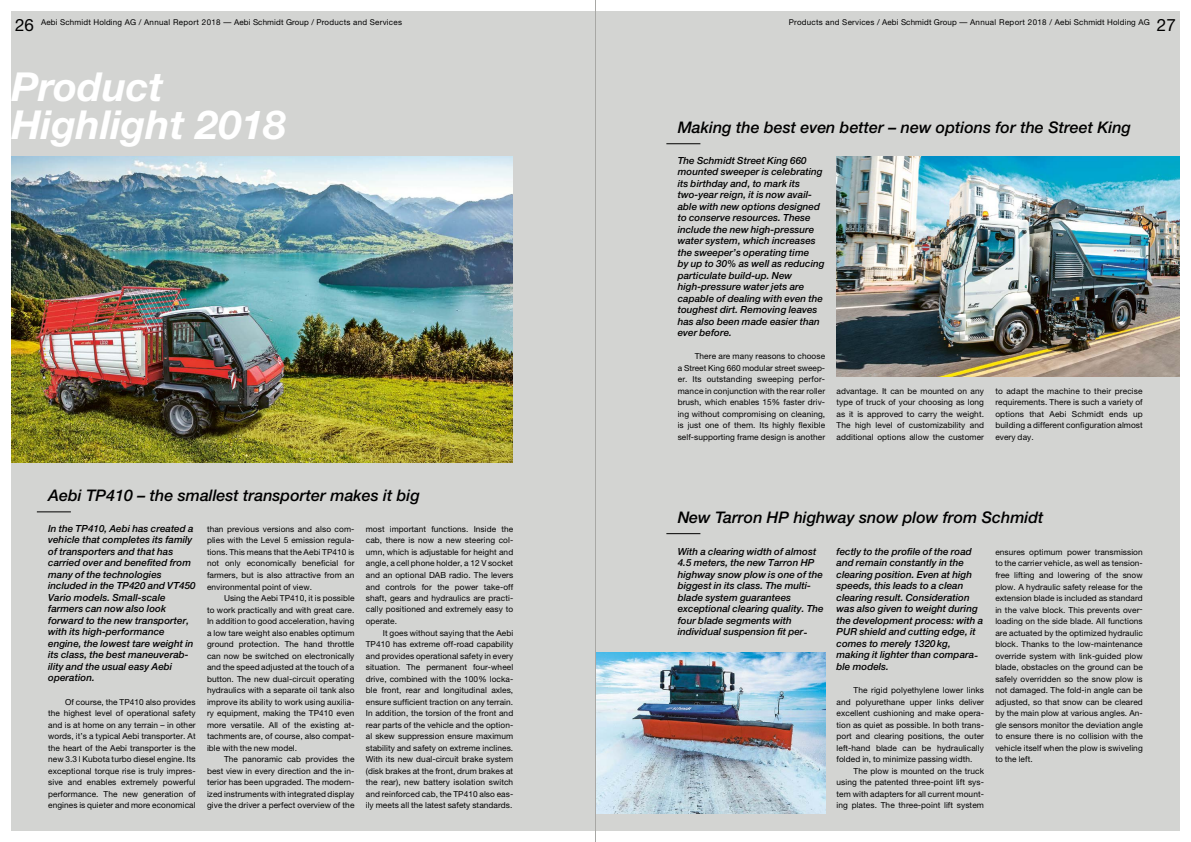
<style>
.page{position:relative;width:1191px;height:842px;background:#fff}
.page>*{position:absolute;margin:0;border:0;box-sizing:border-box;transform-origin:0 0}
.t1{font:italic 700 40px/38px "Helvetica Neue";color:#fff}
.t2{font:17px "Helvetica Neue";color:#000}
.t3{font:italic 500 16px "Helvetica Neue";color:#000}
.t4{font:italic 500 9.8px/11.5px "Helvetica Neue";letter-spacing:.005em;color:#000}
.t5{font:8.3px/11.5px "Helvetica Neue";letter-spacing:.01em;color:#000;text-align:justify}
.t6{font:8px "Helvetica Neue";letter-spacing:.02em;color:#000}
</style>
<div class="page">
<div style="left:11px;top:11px;width:1168px;height:820px;background:#d3d4d2"></div>
<img style="left:596px;top:652px;width:229px;height:162px">
<img style="left:836px;top:157px;width:343px;height:220px">
<img style="left:11px;top:157px;width:501px;height:306px">
<hr style="left:595px;top:0;width:1px;height:842px;background:#a8a8a5">
<hr style="left:37px;top:511px;width:34px;height:1px;background:#000">
<hr style="left:666px;top:143px;width:34px;height:1px;background:#000">
<hr style="left:666px;top:533px;width:34px;height:1px;background:#000">
<h2 class="t2" style="left:15px;top:15px;width:20px">26</h2>
<h2 class="t2" style="left:1157px;top:15px;width:20px">27</h2>
<p class="t6" style="left:41px;top:18px;width:362px">Aebi Schmidt Holding AG / Annual Report 2018 — Aebi Schmidt Group / Products and Services</p>
<p class="t6" style="left:789px;top:18px;width:362px">Products and Services / Aebi Schmidt Group — Annual Report 2018 / Aebi Schmidt Holding AG</p>
<h1 class="t1" style="left:11px;top:67px;width:276px">Product<br>Highlight 2018</h1>
<h3 class="t3" style="left:48px;top:486px;width:373px">Aebi TP410 – the smallest transporter makes it big</h3>
<p class="t4" style="left:48px;top:523px;width:149px">In the TP410, Aebi has created a vehicle that completes its family of transporters and that has carried over and benefited from many of the technologies included in the TP420 and VT450<br>Vario models. Small-scale farmers can now also look forward to the new transporter, with its high-performance engine, the lowest tare weight in its class, the best maneuverab&shy;ility and the usual easy Aebi operation.</p>
<p class="t5" style="left:48px;top:696px;width:149px;text-indent:17px">Of course, the TP410 also provides the highest level of operational safety and is at home on any terrain – in other words, it’s a typical Aebi transporter. At the heart of the Aebi transporter is the new 3.3 l Kubota turbo diesel engine. Its exceptional torque rise is truly impres&shy;sive and enables extremely powerful performance. The new generation of engines is quieter and more economical</p>
<p class="t5" style="left:207px;top:523px;width:149px">than previous versions and also com&shy;plies with the Level 5 emission regula&shy;tions. This means that the Aebi TP410 is not only economically beneficial for farmers, but is also attractive from an environmental point of view.</p>
<p class="t5" style="left:207px;top:592px;width:149px;text-indent:17px">Using the Aebi TP410, it is possible to work practically and with great care.<br>In addition to good acceleration, having a low tare weight also enables optimum ground protection. The hand throttle can now be switched on electronically and the speed adjusted at the touch of a button. The new dual-circuit operating hydraulics with a separate oil tank also improve its ability to work using auxilia&shy;ry equipment, making the TP410 even more versatile. All of the existing at&shy;tachments are, of course, also compat&shy;ible with the new model.</p>
<p class="t5" style="left:207px;top:753px;width:149px;text-indent:17px">The panoramic cab provides the best view in every direction and the in&shy;terior has been upgraded. The modern&shy;ized instruments with integrated display give the driver a perfect overview of the</p>
<p class="t5" style="left:366px;top:523px;width:149px">most important functions. Inside the cab, there is now a new steering col&shy;umn, which is adjustable for height and angle, a cell phone holder, a 12 V socket and an optional DAB radio. The levers and controls for the power take-off shaft, gears and hydraulics are practi&shy;cally positioned and extremely easy to operate.</p>
<p class="t5" style="left:366px;top:627px;width:149px;text-indent:17px">It goes without saying that the Aebi TP410 has extreme off-road capability and provides operational safety in every situation. The permanent four-wheel drive, combined with the 100% locka&shy;ble front, rear and longitudinal axles, ensure sufficient traction on any terrain.<br>In addition, the torsion of the front and rear parts of the vehicle and the option&shy;al skew suppression ensure maximum stability and safety on extreme inclines.<br>With its new dual-circuit brake system (disk brakes at the front, drum brakes at the rear), new battery isolation switch and reinforced cab, the TP410 also eas&shy;ily meets all the latest safety standards.</p>
<h3 class="t3" style="left:677px;top:118px;width:455px">Making the best even better – new options for the Street King</h3>
<p class="t4" style="left:677px;top:155px;width:148px">The Schmidt Street King 660 mounted sweeper is celebrating its birthday and, to mark its two-year reign, it is now avail&shy;able with new options designed to conserve resources. These include the new high-pressure water system, which increases the sweeper’s operating time<br>by up to 30% as well as reducing particulate build-up. New high-pressure water jets are capable of dealing with even the toughest dirt. Removing leaves has also been made easier than ever before.</p>
<p class="t5" style="left:677px;top:351px;width:149px;text-indent:17px">There are many reasons to choose a Street King 660 modular street sweep&shy;er. Its outstanding sweeping perfor&shy;mance in conjunction with the rear roller brush, which enables 15% faster driv&shy;ing without compromising on cleaning, is just one of them. Its highly flexible self-supporting frame design is another</p>
<p class="t5" style="left:836px;top:385px;width:149px">advantage. It can be mounted on any type of truck of your choosing as long as it is approved to carry the weight.<br>The high level of customizability and additional options allow the customer</p>
<p class="t5" style="left:995px;top:385px;width:149px">to adapt the machine to their precise requirements. There is such a variety of options that Aebi Schmidt ends up building a different configuration almost every day.</p>
<h3 class="t3" style="left:677px;top:508px;width:367px">New Tarron HP highway snow plow from Schmidt</h3>
<p class="t4" style="left:677px;top:546px;width:147px">With a clearing width of almost<br>4.5 meters, the new Tarron HP highway snow plow is one of the biggest in its class. The multi&shy;blade system guarantees exceptional clearing quality. The four blade segments with individual suspension fit per-</p>
<p class="t4" style="left:836px;top:546px;width:148px">fectly to the profile of the road and remain constantly in the clearing position. Even at high speeds, this leads to a clean clearing result. Consideration was also given to weight during the development process: with a<br>PUR shield and cutting edge, it comes to merely 1320kg, making it lighter than compara&shy;ble models.</p>
<p class="t5" style="left:836px;top:684px;width:149px;text-indent:17px">The rigid polyethylene lower links and polyurethane upper links deliver excellent cushioning and make opera&shy;tion as quiet as possible. In both trans&shy;port and clearing positions, the outer left-hand blade can be hydraulically folded in, to minimize passing width.</p>
<p class="t5" style="left:836px;top:765px;width:149px;text-indent:17px">The plow is mounted on the truck using the patented three-point lift sys&shy;tem with adapters for all current mount&shy;ing plates. The three-point lift system</p>
<p class="t5" style="left:995px;top:546px;width:149px">ensures optimum power transmission to the carrier vehicle, as well as tension&shy;free lifting and lowering of the snow plow. A hydraulic safety release for the extension blade is included as standard in the valve block. This prevents over&shy;loading on the side blade. All functions are actuated by the optimized hydraulic block. Thanks to the low-maintenance override system with link-guided plow blade, obstacles on the ground can be safely overridden so the snow plow is not damaged. The fold-in angle can be adjusted, so that snow can be cleared by the main plow at various angles. An&shy;gle sensors monitor the deviation angle to ensure there is no collision with the vehicle itself when the plow is swiveling to the left.</p>
</div>
